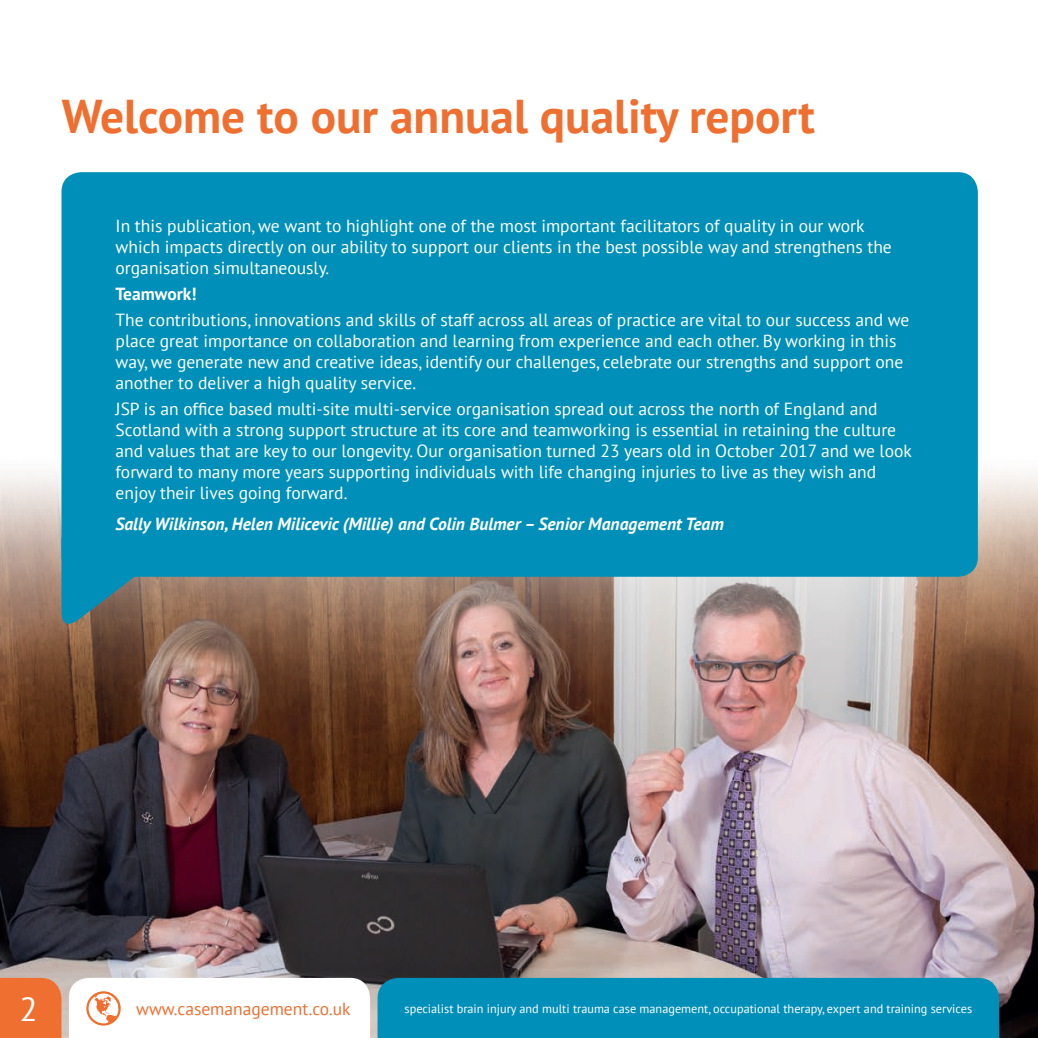
<style>
.page{position:relative;width:1038px;height:1038px;background:#fff}
.page>*{position:absolute;margin:0;border:0;box-sizing:border-box;transform-origin:0 0}
.t1{font:700 47.25px "PT Sans";color:#ee6f30}
.t2{font:33.25px "PT Sans";color:#fff}
.t3{font:17.5px/21px "PT Sans";color:#fff}
.t4{font:italic 700 17.5px "PT Sans";color:#fff}
.t5{font:17.5px "PT Sans";color:#ee6f30}
.t6{font:700 17.5px "PT Sans";color:#fff}
.t7{font:12.25px "PT Sans";color:#fff}
</style>
<div class="page">
<img style="left:0;top:459px;width:1037px;height:578px">
<div style="left:61px;top:172px;width:916px;height:404px;background:#008fb8;border-radius:20px"></div>
<svg style="left:61px;top:537px;width:76px;height:95px"></svg>
<div style="left:377px;top:977px;width:622px;height:60px;background:#008fb8"></div>
<div style="left:0;top:977px;width:61px;height:60px;background:#ee6f30"></div>
<svg style="left:69px;top:977px;width:301px;height:60px"></svg>
<p class="t1" style="left:62px;top:85px;width:754px">Welcome to our annual quality report</p>
<p class="t3" style="left:116px;top:215px;width:777px">In this publication, we want to highlight one of the most important facilitators of quality in our work which impacts directly on our ability to support our clients in the best possible way and strengthens the organisation simultaneously.</p>
<p class="t6" style="left:116px;top:282px;width:83px">Teamwork!</p>
<p class="t3" style="left:116px;top:309px;width:795px">The contributions, innovations and skills of staff across all areas of practice are vital to our success and we place great importance on collaboration and learning from experience and each other. By working in this way, we generate new and creative ideas, identify our challenges, celebrate our strengths and support one another to deliver a high quality service.</p>
<p class="t3" style="left:116px;top:398px;width:797px">JSP is an office based multi-site multi-service organisation spread out across the north of England and Scotland with a strong support structure at its core and teamworking is essential in retaining the culture and values that are key to our longevity. Our organisation turned 23 years old in October 2017 and we look forward to many more years supporting individuals with life changing injuries to live as they wish and enjoy their lives going forward.</p>
<p class="t4" style="left:116px;top:512px;width:609px">Sally Wilkinson, Helen Milicevic (Millie) and Colin Bulmer – Senior Management Team</p>
<p class="t2" style="left:20px;top:987px;width:20px">2</p>
<p class="t5" style="left:136px;top:997px;width:216px">www.casemanagement.co.uk</p>
<p class="t7" style="left:404px;top:1000px;width:569px">specialist brain injury and multi trauma case management, occupational therapy, expert and training services</p>
</div>
